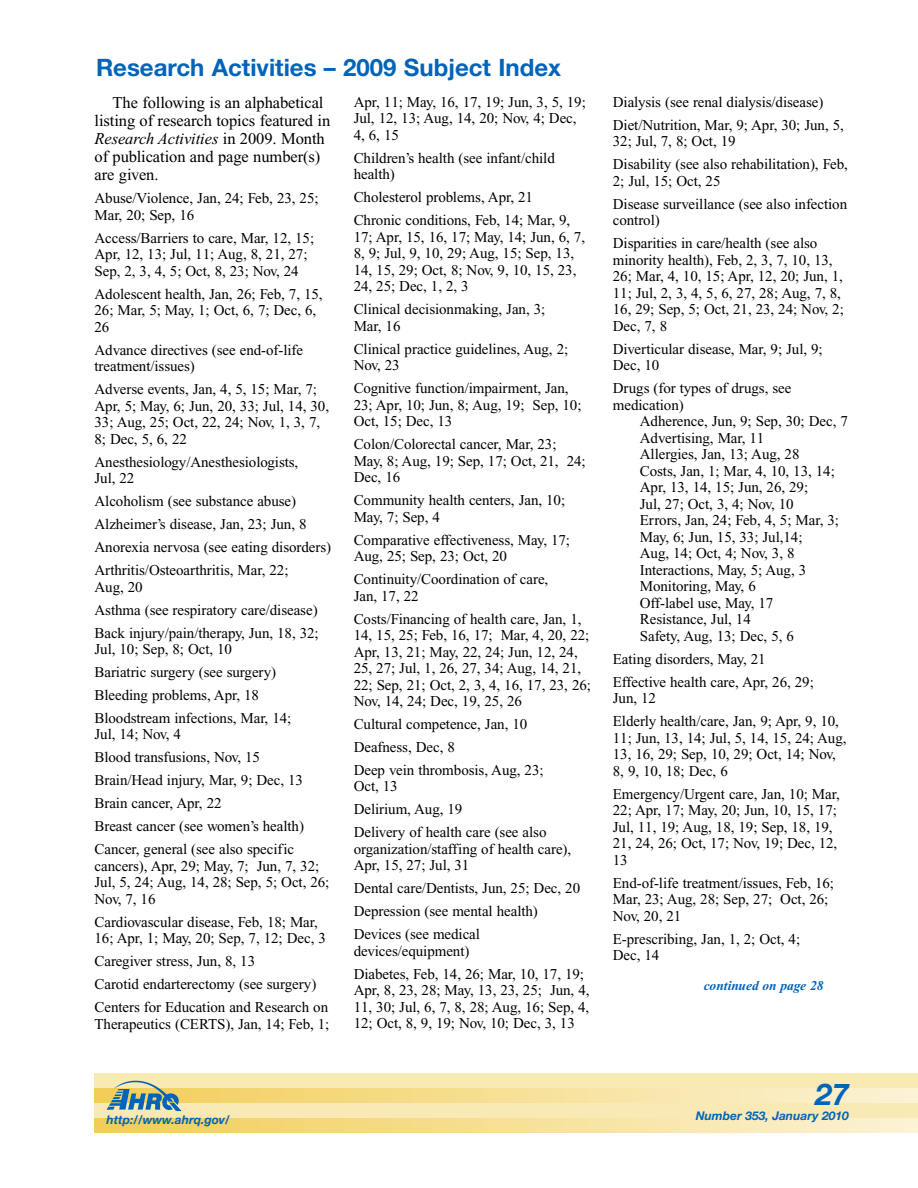
<style>
.page{position:relative;width:918px;height:1188px;background:#fff}
.page>*{position:absolute;margin:0;border:0;box-sizing:border-box;transform-origin:0 0}
.t1{font:italic 700 30px "Helvetica Neue";color:#0064ba}
.t2{font:700 24px "Helvetica Neue";color:#0064ba}
.t3{font:16.5px/18px "Times New Roman";letter-spacing:-.005em;color:#000}
.t4{font:15px/16.5px "Times New Roman";letter-spacing:-.005em;color:#000}
.t5{font:italic 700 13.5px "Times New Roman";color:#0064ba}
.t6{font:italic 700 12px "Helvetica Neue";color:#0064ba}
.s1{font-style:italic}
</style>
<div class="page">
<div style="left:95px;top:1073px;width:823px;height:59px;background:#f9e9b4"></div>
<svg style="left:94px;top:1089px;width:824px;height:13px"></svg>
<svg style="left:94px;top:1119px;width:824px;height:13px"></svg>
<img style="left:105px;top:1080px;width:79px;height:31px">
<h2 class="t2" style="left:96px;top:58px;width:467px">Research Activities – 2009 Subject Index</h2>
<p class="t3" style="left:95px;top:95px;width:237px;text-indent:18px">The following is an alphabetical listing of research topics featured in<br><span class="s1">Research Activities</span> in 2009. Month of publication and page number(s) are given.</p>
<p class="t4" style="left:94px;top:191px;width:226px">Abuse/Violence, Jan, 24; Feb, 23, 25;<br>Mar, 20; Sep, 16</p>
<p class="t4" style="left:95px;top:231px;width:221px">Access/Barriers to care, Mar, 12, 15;<br>Apr, 12, 13; Jul, 11; Aug, 8, 21, 27;<br>Sep, 2, 3, 4, 5; Oct, 8, 23; Nov, 24</p>
<p class="t4" style="left:95px;top:287px;width:230px">Adolescent health, Jan, 26; Feb, 7, 15,<br>26; Mar, 5; May, 1; Oct, 6, 7; Dec, 6,<br>26</p>
<p class="t4" style="left:95px;top:343px;width:210px">Advance directives (see end-of-life treatment/issues)</p>
<p class="t4" style="left:95px;top:382px;width:236px">Adverse events, Jan, 4, 5, 15; Mar, 7;<br>Apr, 5; May, 6; Jun, 20, 33; Jul, 14, 30,<br>33; Aug, 25; Oct, 22, 24; Nov, 1, 3, 7,<br>8; Dec, 5, 6, 22</p>
<p class="t4" style="left:95px;top:455px;width:205px">Anesthesiology/Anesthesiologists,<br>Jul, 22</p>
<p class="t4" style="left:95px;top:491px;width:238px;line-height:23px">Alcoholism (see substance abuse)<br>Alzheimer’s disease, Jan, 23; Jun, 8<br>Anorexia nervosa (see eating disorders)<br>Arthritis/Osteoarthritis, Mar, 22;</p>
<p class="t4" style="left:95px;top:576px;width:226px;line-height:23px">Aug, 20<br>Asthma (see respiratory care/disease)<br>Back injury/pain/therapy, Jun, 18, 32;</p>
<p class="t4" style="left:95px;top:639px;width:198px;line-height:23px">Jul, 10; Sep, 8; Oct, 10<br>Bariatric surgery (see surgery)<br>Bleeding problems, Apr, 18<br>Bloodstream infections, Mar, 14;</p>
<p class="t4" style="left:95px;top:724px;width:211px;line-height:23px">Jul, 14; Nov, 4<br>Blood transfusions, Nov, 15<br>Brain/Head injury, Mar, 9; Dec, 13<br>Brain cancer, Apr, 22<br>Breast cancer (see women’s health)<br>Cancer, general (see also specific</p>
<p class="t4" style="left:95px;top:859px;width:236px">cancers), Apr, 29; May, 7; Jun, 7, 32;<br>Jul, 5, 24; Aug, 14, 28; Sep, 5; Oct, 26;<br>Nov, 7, 16</p>
<p class="t4" style="left:95px;top:915px;width:233px">Cardiovascular disease, Feb, 18; Mar,<br>16; Apr, 1; May, 20; Sep, 7, 12; Dec, 3</p>
<p class="t4" style="left:95px;top:951px;width:235px;line-height:23px">Caregiver stress, Jun, 8, 13<br>Carotid endarterectomy (see surgery)<br>Centers for Education and Research on</p>
<p class="t4" style="left:95px;top:1017px;width:236px">Therapeutics (CERTS), Jan, 14; Feb, 1;</p>
<p class="t4" style="left:354px;top:95px;width:234px">Apr, 11; May, 16, 17, 19; Jun, 3, 5, 19;<br>Jul, 12, 13; Aug, 14, 20; Nov, 4; Dec,<br>4, 6, 15</p>
<p class="t4" style="left:354px;top:151px;width:203px">Children’s health (see infant/child health)</p>
<p class="t4" style="left:354px;top:187px;width:218px;line-height:23px">Cholesterol problems, Apr, 21<br>Chronic conditions, Feb, 14; Mar, 9,</p>
<p class="t4" style="left:354px;top:230px;width:233px">17; Apr, 15, 16, 17; May, 14; Jun, 6, 7,<br>8, 9; Jul, 9, 10, 29; Aug, 15; Sep, 13,<br>14, 15, 29; Oct, 8; Nov, 9, 10, 15, 23,<br>24, 25; Dec, 1, 2, 3</p>
<p class="t4" style="left:354px;top:302px;width:193px">Clinical decisionmaking, Jan, 3;<br>Mar, 16</p>
<p class="t4" style="left:354px;top:342px;width:216px">Clinical practice guidelines, Aug, 2;<br>Nov, 23</p>
<p class="t4" style="left:354px;top:381px;width:229px">Cognitive function/impairment, Jan,<br>23; Apr, 10; Jun, 8; Aug, 19; Sep, 10;<br>Oct, 15; Dec, 13</p>
<p class="t4" style="left:354px;top:437px;width:234px">Colon/Colorectal cancer, Mar, 23;<br>May, 8; Aug, 19; Sep, 17; Oct, 21, 24;<br>Dec, 16</p>
<p class="t4" style="left:354px;top:493px;width:213px">Community health centers, Jan, 10;<br>May, 7; Sep, 4</p>
<p class="t4" style="left:354px;top:533px;width:218px">Comparative effectiveness, May, 17;<br>Aug, 25; Sep, 23; Oct, 20</p>
<p class="t4" style="left:354px;top:572px;width:196px">Continuity/Coordination of care,<br>Jan, 17, 22</p>
<p class="t4" style="left:354px;top:612px;width:239px">Costs/Financing of health care, Jan, 1, 14, 15, 25; Feb, 16, 17; Mar, 4, 20, 22; Apr, 13, 21; May, 22, 24; Jun, 12, 24, 25, 27; Jul, 1, 26, 27, 34; Aug, 14, 21, 22; Sep, 21; Oct, 2, 3, 4, 16, 17, 23, 26; Nov, 14, 24; Dec, 19, 25, 26</p>
<p class="t4" style="left:354px;top:714px;width:191px;line-height:23px">Cultural competence, Jan, 10<br>Deafness, Dec, 8<br>Deep vein thrombosis, Aug, 23;</p>
<p class="t4" style="left:354px;top:776px;width:194px;line-height:23px">Oct, 13<br>Delirium, Aug, 19<br>Delivery of health care (see also</p>
<p class="t4" style="left:354px;top:842px;width:219px">organization/staffing of health care),<br>Apr, 15, 27; Jul, 31</p>
<p class="t4" style="left:354px;top:878px;width:228px;line-height:23px">Dental care/Dentists, Jun, 25; Dec, 20<br>Depression (see mental health)<br>Devices (see medical</p>
<p class="t4" style="left:354px;top:941px;width:232px;line-height:23px">devices/equipment)<br>Diabetes, Feb, 14, 26; Mar, 10, 17, 19;</p>
<p class="t4" style="left:354px;top:984px;width:237px;text-align:justify">Apr, 8, 23, 28; May, 13, 23, 25; Jun, 4, 11, 30; Jul, 6, 7, 8, 28; Aug, 16; Sep, 4, 12; Oct, 8, 9, 19; Nov, 10; Dec, 3, 13</p>
<p class="t6" style="left:106px;top:1116px;width:125px">http://www.ahrq.gov/</p>
<p class="t4" style="left:613px;top:92px;width:233px;line-height:23px">Dialysis (see renal dialysis/disease)<br>Diet/Nutrition, Mar, 9; Apr, 30; Jun, 5,</p>
<p class="t4" style="left:613px;top:131px;width:237px;line-height:23px">32; Jul, 7, 8; Oct, 19<br>Disability (see also rehabilitation), Feb,</p>
<p class="t4" style="left:613px;top:171px;width:236px;line-height:23px">2; Jul, 15; Oct, 25<br>Disease surveillance (see also infection</p>
<p class="t4" style="left:613px;top:210px;width:206px;line-height:23px">control)<br>Disparities in care/health (see also</p>
<p class="t4" style="left:613px;top:253px;width:233px">minority health), Feb, 2, 3, 7, 10, 13,<br>26; Mar, 4, 10, 15; Apr, 12, 20; Jun, 1,<br>11; Jul, 2, 3, 4, 5, 6, 27, 28; Aug, 7, 8,<br>16, 29; Sep, 5; Oct, 21, 23, 24; Nov, 2;<br>Dec, 7, 8</p>
<p class="t4" style="left:613px;top:342px;width:211px">Diverticular disease, Mar, 9; Jul, 9;<br>Dec, 10</p>
<p class="t4" style="left:613px;top:381px;width:180px">Drugs (for types of drugs, see medication)</p>
<p class="t4" style="left:640px;top:414px;width:210px">Adherence, Jun, 9; Sep, 30; Dec, 7<br>Advertising, Mar, 11<br>Allergies, Jan, 13; Aug, 28<br>Costs, Jan, 1; Mar, 4, 10, 13, 14;<br>Apr, 13, 14, 15; Jun, 26, 29;<br>Jul, 27; Oct, 3, 4; Nov, 10<br>Errors, Jan, 24; Feb, 4, 5; Mar, 3;<br>May, 6; Jun, 15, 33; Jul,14;<br>Aug, 14; Oct, 4; Nov, 3, 8<br>Interactions, May, 5; Aug, 3<br>Monitoring, May, 6<br>Off-label use, May, 17<br>Resistance, Jul, 14<br>Safety, Aug, 13; Dec, 5, 6</p>
<p class="t4" style="left:613px;top:649px;width:202px;line-height:23px">Eating disorders, May, 21<br>Effective health care, Apr, 26, 29;</p>
<p class="t4" style="left:613px;top:688px;width:228px;line-height:23px">Jun, 12<br>Elderly health/care, Jan, 9; Apr, 9, 10,</p>
<p class="t4" style="left:613px;top:731px;width:235px">11; Jun, 13, 14; Jul, 5, 14, 15, 24; Aug,<br>13, 16, 29; Sep, 10, 29; Oct, 14; Nov,<br>8, 9, 10, 18; Dec, 6</p>
<p class="t4" style="left:613px;top:787px;width:228px">Emergency/Urgent care, Jan, 10; Mar,<br>22; Apr, 17; May, 20; Jun, 10, 15, 17;<br>Jul, 11, 19; Aug, 18, 19; Sep, 18, 19,<br>21, 24, 26; Oct, 17; Nov, 19; Dec, 12,<br>13</p>
<p class="t4" style="left:613px;top:876px;width:223px">End-of-life treatment/issues, Feb, 16;<br>Mar, 23; Aug, 28; Sep, 27; Oct, 26;<br>Nov, 20, 21</p>
<p class="t4" style="left:613px;top:932px;width:189px">E-prescribing, Jan, 1, 2; Oct, 4;<br>Dec, 14</p>
<p class="t5" style="left:704px;top:981px;width:121px">continued on page 28</p>
<h1 class="t1" style="left:816px;top:1084px;width:35px">27</h1>
<p class="t6" style="left:696px;top:1112px;width:155px">Number 353, January 2010</p>
</div>
